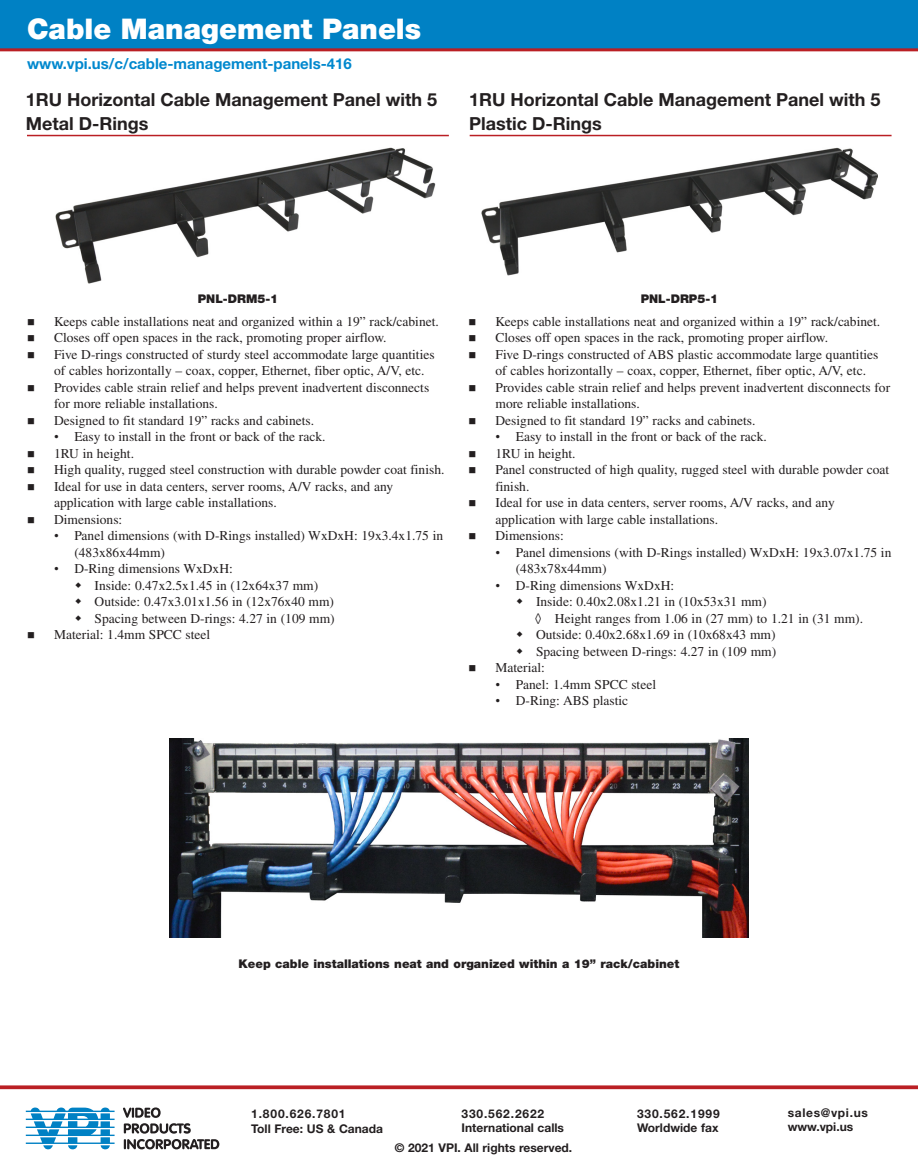
<style>
.page{position:relative;width:918px;height:1175px;background:#fff}
.page>*{position:absolute;margin:0;border:0;box-sizing:border-box;transform-origin:0 0}
.t1{font:900 28.5px "Helvetica Neue LT Std";color:#fff}
.t2{font:700 18px/24px "Helvetica Neue LT Std";color:#231f20}
.url{font:700 15px "Helvetica Neue LT Std";color:#0088ce}
.t3{font:13.5px/16.5px "Times LT Std";color:#231f20}
.t4{font:700 12px/14.4px "Helvetica Neue LT Std";color:#231f20}
.Product_Sub_Header{font:900 12px "Helvetica Neue LT Std";color:#231f20}
.t5{font:700 12px/14.4px "Helvetica Neue LT Std";letter-spacing:.055em;color:#231f20}
.s1{font-family:"Times New Roman"}
</style>
<div class="page">
<svg style="left:123px;top:1107px;width:38px;height:10px"></svg>
<svg style="left:124px;top:1123px;width:95px;height:26px"></svg>
<svg style="left:26px;top:1107px;width:89px;height:42px"></svg>
<div style="left:0;top:0;width:918px;height:48px;background:#0081c4"></div>
<hr style="left:0;top:48px;width:918px;height:3px;background:#ba1f24">
<svg style="left:0;top:1085px;width:918px;height:4px;background:#c1363b"></svg>
<hr style="left:470px;top:135px;width:422px;height:1px;background:#ba1f24">
<hr style="left:27px;top:135px;width:422px;height:1px;background:#ba1f24">
<img style="left:56px;top:148px;width:380px;height:135px">
<img style="left:482px;top:148px;width:395px;height:127px">
<img style="left:170px;top:738px;width:578px;height:199px">
<p class="t1" style="left:27px;top:12px;width:396px">Cable Management Panels</p>
<p class="url" style="left:27px;top:54px;width:326px">www.vpi.us/c/cable-management-panels-416</p>
<p class="t2" style="left:26px;top:87px;width:413px">1RU Horizontal Cable Management Panel with 5<br>Metal D-Rings</p>
<p class="t2" style="left:469px;top:87px;width:413px">1RU Horizontal Cable Management Panel with 5<br>Plastic D-Rings</p>
<p class="Product_Sub_Header" style="left:198px;top:292px;width:82px">PNL-DRM5-1</p>
<p class="Product_Sub_Header" style="left:641px;top:292px;width:79px">PNL-DRP5-1</p>
<p class="t3" style="left:54px;top:313px;width:386px">Keeps cable installations neat and organized within a 19” rack/cabinet.</p>
<p class="t3" style="left:54px;top:329px;width:334px">Closes off open spaces in the rack, promoting proper airflow.</p>
<p class="t3" style="left:54px;top:346px;width:382px">Five D-rings constructed of sturdy steel accommodate large quantities of cables horizontally – coax, copper, Ethernet, fiber optic, A/V, etc.</p>
<p class="t3" style="left:54px;top:379px;width:377px">Provides cable strain relief and helps prevent inadvertent disconnects for more reliable installations.</p>
<p class="t3" style="left:54px;top:412px;width:262px">Designed to fit standard 19” racks and cabinets.</p>
<p class="t3" style="left:54px;top:428px;width:273px"><span class="s1">•</span> Easy to install in the front or back of the rack.</p>
<p class="t3" style="left:54px;top:445px;width:82px">1RU in height.</p>
<p class="t3" style="left:54px;top:461px;width:392px">High quality, rugged steel construction with durable powder coat finish.</p>
<p class="t3" style="left:54px;top:478px;width:341px">Ideal for use in data centers, server rooms, A/V racks, and any application with large cable installations.</p>
<p class="t3" style="left:54px;top:511px;width:70px">Dimensions:</p>
<p class="t3" style="left:74px;top:527px;width:370px;text-indent:-20px"><span class="s1">•</span> Panel dimensions (with D-Rings installed) WxDxH: 19x3.4x1.75 in (483x86x44mm)</p>
<p class="t3" style="left:54px;top:560px;width:180px"><span class="s1">•</span> D-Ring dimensions WxDxH:</p>
<p class="t3" style="left:95px;top:577px;width:225px">Inside: 0.47x2.5x1.45 in (12x64x37 mm)</p>
<p class="t3" style="left:95px;top:593px;width:241px">Outside: 0.47x3.01x1.56 in (12x76x40 mm)</p>
<p class="t3" style="left:95px;top:610px;width:242px">Spacing between D-rings: 4.27 in (109 mm)</p>
<p class="t3" style="left:54px;top:626px;width:158px">Material: 1.4mm SPCC steel</p>
<p class="t3" style="left:496px;top:313px;width:386px">Keeps cable installations neat and organized within a 19” rack/cabinet.</p>
<p class="t3" style="left:496px;top:329px;width:334px">Closes off open spaces in the rack, promoting proper airflow.</p>
<p class="t3" style="left:496px;top:346px;width:384px">Five D-rings constructed of ABS plastic accommodate large quantities of cables horizontally – coax, copper, Ethernet, fiber optic, A/V, etc.</p>
<p class="t3" style="left:496px;top:379px;width:396px">Provides cable strain relief and helps prevent inadvertent disconnects for more reliable installations.</p>
<p class="t3" style="left:496px;top:412px;width:262px">Designed to fit standard 19” racks and cabinets.</p>
<p class="t3" style="left:496px;top:428px;width:273px"><span class="s1">•</span> Easy to install in the front or back of the rack.</p>
<p class="t3" style="left:496px;top:445px;width:82px">1RU in height.</p>
<p class="t3" style="left:496px;top:461px;width:395px">Panel constructed of high quality, rugged steel with durable powder coat finish.</p>
<p class="t3" style="left:496px;top:494px;width:341px">Ideal for use in data centers, server rooms, A/V racks, and any application with large cable installations.</p>
<p class="t3" style="left:496px;top:527px;width:70px">Dimensions:</p>
<p class="t3" style="left:516px;top:544px;width:377px;text-indent:-20px"><span class="s1">•</span> Panel dimensions (with D-Rings installed) WxDxH: 19x3.07x1.75 in (483x78x44mm)</p>
<p class="t3" style="left:496px;top:577px;width:180px"><span class="s1">•</span> D-Ring dimensions WxDxH:</p>
<p class="t3" style="left:536px;top:593px;width:232px">Inside: 0.40x2.08x1.21 in (10x53x31 mm)</p>
<p class="t3" style="left:535px;top:610px;width:330px">◊ Height ranges from 1.06 in (27 mm) to 1.21 in (31 mm).</p>
<p class="t3" style="left:536px;top:626px;width:241px">Outside: 0.40x2.68x1.69 in (10x68x43 mm)</p>
<p class="t3" style="left:536px;top:643px;width:242px">Spacing between D-rings: 4.27 in (109 mm)</p>
<p class="t3" style="left:496px;top:659px;width:51px">Material:</p>
<p class="t3" style="left:496px;top:676px;width:162px"><span class="s1">•</span> Panel: 1.4mm SPCC steel</p>
<p class="t3" style="left:496px;top:692px;width:134px"><span class="s1">•</span> D-Ring: ABS plastic</p>
<p class="Product_Sub_Header" style="left:239px;top:957px;width:442px">Keep cable installations neat and organized within a 19” rack/cabinet</p>
<p class="t4" style="left:462px;top:1106px;width:104px">330.562.2622<br>International calls</p>
<p class="t4" style="left:251px;top:1106px;width:133px">1.800.626.7801<br>Toll Free: US &amp; Canada</p>
<p class="t4" style="left:637px;top:1106px;width:84px">330.562.1999<br>Worldwide fax</p>
<p class="t4" style="left:395px;top:1140px;width:179px">© 2021 VPI. All rights reserved.</p>
<p class="t5" style="left:788px;top:1105px;width:82px">sales@vpi.us www.vpi.us</p>
</div>
